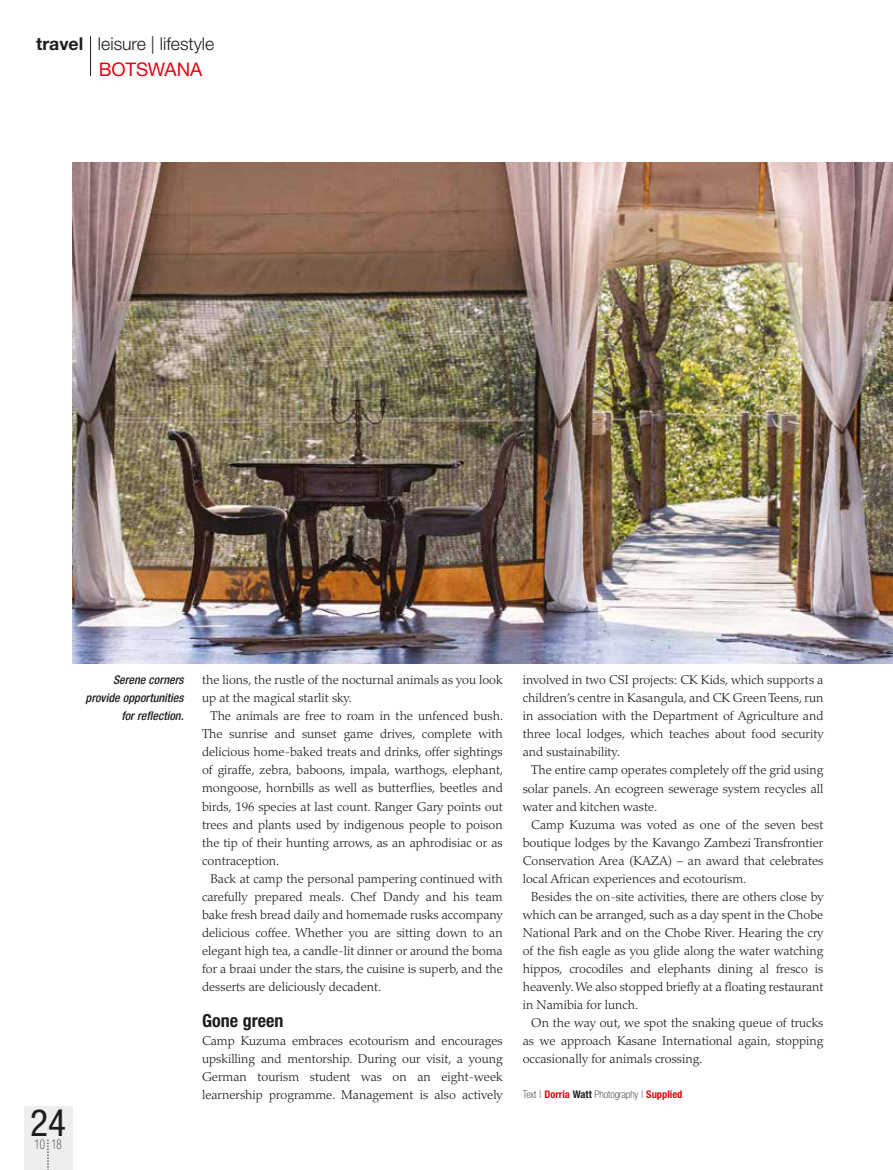
<style>
.page{position:relative;width:893px;height:1170px;background:#fff}
.page>*{position:absolute;margin:0;border:0;box-sizing:border-box;transform-origin:0 0}
.t1{font:condensed 37.5px "Helvetica Neue LT Std";color:#1d1d1b}
.t2{font:18.75px "Helvetica Neue LT Std";letter-spacing:-.005em;color:#e30613}
.t3{font:700 condensed 18px "Helvetica Neue LT Std";color:#1d1d1b}
.t4{font:300 17.7px "Helvetica Neue LT Std";color:#1d1d1b}
.t5{font:100 condensed 13.5px "Helvetica Neue LT Std";color:#1d1d1b;scale:.8 1}
.t6{font:300 12.75px/18px "Palatino LT Std";color:#1d1d1b;text-align:justify}
.t7{font:italic 500 condensed 12px/18px "Helvetica Neue LT Std";color:#1d1d1b;text-align:right}
.t8{font:100 condensed 10.5px "Helvetica Neue LT Std";color:#1d1d1b}
.s1{font-weight:700}
.s2{font-weight:700;color:#e30613}
</style>
<div class="page">
<img style="left:72px;top:162px;width:821px;height:501px">
<div style="left:24px;top:1106px;width:48px;height:63px;background:#ededed"></div>
<svg style="left:48px;top:1139px;width:1px;height:29px"></svg>
<hr style="left:90px;top:36px;width:1px;height:40px;background:#1d1d1b">
<h3 class="t4" style="left:36px;top:33px;width:180px"><span class="s1">travel</span> leisure | lifestyle</h3>
<h2 class="t2" style="left:99px;top:58px;width:105px">BOTSWANA</h2>
<h1 class="t1" style="left:30px;top:1101px;width:37px">24</h1>
<p class="t5" style="left:35px;top:1136px;width:35px">10 18</p>
<p class="t7" style="left:86px;top:671px;width:99px">Serene corners provide opportunities for reflection.</p>
<p class="t6" style="left:202px;top:671px;width:302px">the lions, the rustle of the nocturnal animals as you look up at the magical starlit sky.</p>
<p class="t6" style="left:202px;top:707px;width:303px;text-indent:9px">The animals are free to roam in the unfenced bush.<br>The sunrise and sunset game drives, complete with delicious home-baked treats and drinks, offer sightings of giraffe, zebra, baboons, impala, warthogs, elephant, mongoose, hornbills as well as butterflies, beetles and birds, 196 species at last count. Ranger Gary points out trees and plants used by indigenous people to poison the tip of their hunting arrows, as an aphrodisiac or as contraception.</p>
<p class="t6" style="left:202px;top:869px;width:302px;text-indent:9px">Back at camp the personal pampering continued with carefully prepared meals. Chef Dandy and his team bake fresh bread daily and homemade rusks accompany delicious coffee. Whether you are sitting down to an elegant high tea, a candle-lit dinner or around the boma for a braai under the stars, the cuisine is superb, and the desserts are deliciously decadent.</p>
<h3 class="t3" style="left:202px;top:1009px;width:83px">Gone green</h3>
<p class="t6" style="left:202px;top:1031px;width:302px">Camp Kuzuma embraces ecotourism and encourages upskilling and mentorship. During our visit, a young German tourism student was on an eight-week learnership programme. Management is also actively</p>
<p class="t6" style="left:523px;top:671px;width:302px">involved in two CSI projects: CK Kids, which supports a children’s centre in Kasangula, and CK Green Teens, run in association with the Department of Agriculture and three local lodges, which teaches about food security and sustainability.</p>
<p class="t6" style="left:523px;top:761px;width:302px;text-indent:9px">The entire camp operates completely off the grid using solar panels. An ecogreen sewerage system recycles all water and kitchen waste.</p>
<p class="t6" style="left:523px;top:815px;width:302px;text-indent:9px">Camp Kuzuma was voted as one of the seven best boutique lodges by the Kavango Zambezi Transfrontier Conservation Area (KAZA) – an award that celebrates local African experiences and ecotourism.</p>
<p class="t6" style="left:523px;top:887px;width:302px;text-indent:9px">Besides the on-site activities, there are others close by which can be arranged, such as a day spent in the Chobe National Park and on the Chobe River. Hearing the cry of the fish eagle as you glide along the water watching hippos, crocodiles and elephants dining al fresco is heavenly. We also stopped briefly at a floating restaurant in Namibia for lunch.</p>
<p class="t6" style="left:523px;top:1013px;width:302px;text-indent:9px">On the way out, we spot the snaking queue of trucks as we approach Kasane International again, stopping occasionally for animals crossing.</p>
<p class="t8" style="left:523px;top:1087px;width:161px">Text | <span class="s2">Dorria</span> <span class="s1">Watt</span> Photography | <span class="s2">Supplied</span></p>
</div>
